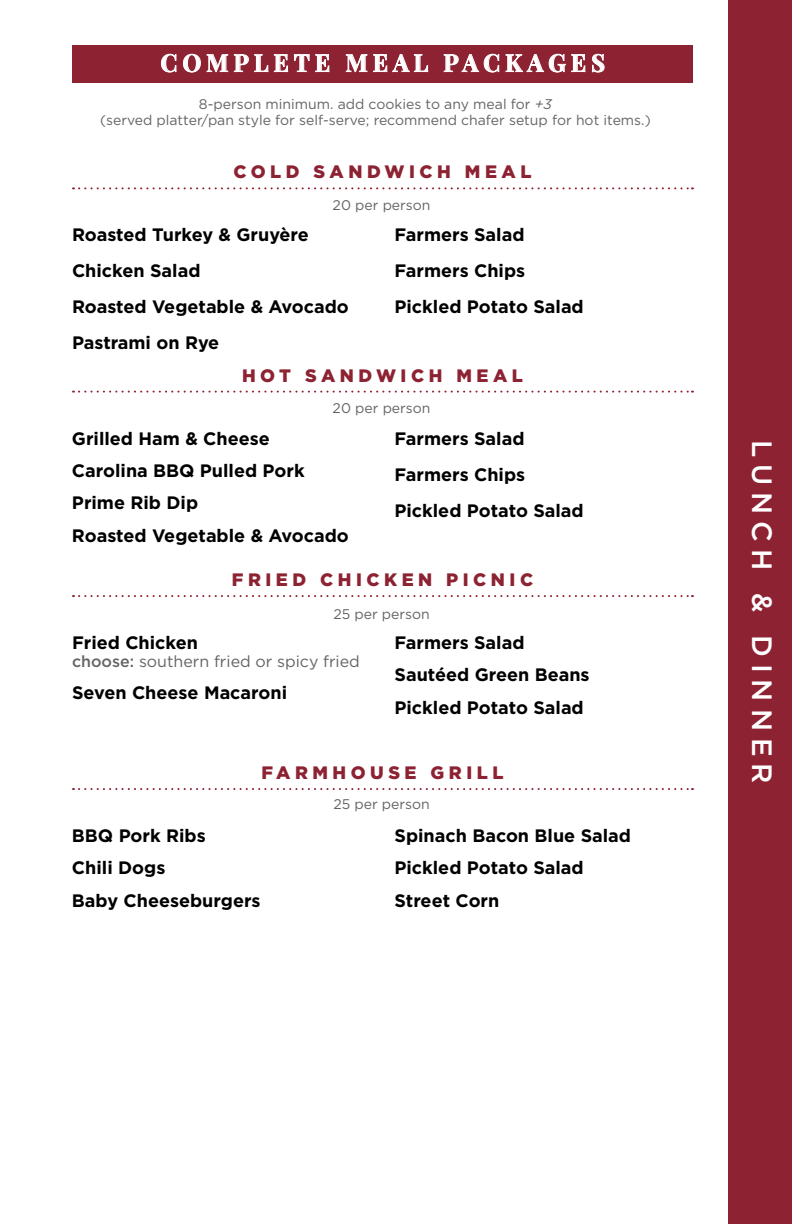
<style>
.page{position:relative;width:792px;height:1224px;background:#fff}
.page>*{position:absolute;margin:0;border:0;box-sizing:border-box;transform-origin:0 0}
.t1{font:500 28px "Gotham";letter-spacing:.25em;color:#fff}
.t2{font:700 24px "Playfair Display SC";letter-spacing:.21em;color:#fff}
.t3{font:700 18px/32.4px "Gotham";color:#000}
.t4{font:900 18px "Gotham";letter-spacing:.25em;color:#8c2232}
.t5{font:16px "Gotham";color:#636466}
.t6{font:14px/16px "Gotham";color:#636466;text-align:center}
.s1{font-style:italic}
.s2{font-weight:500}
</style>
<div class="page">
<svg style="left:73px;top:187px;width:620px;height:2px"></svg>
<svg style="left:73px;top:391px;width:620px;height:2px"></svg>
<svg style="left:73px;top:595px;width:620px;height:2px"></svg>
<svg style="left:73px;top:788px;width:620px;height:2px"></svg>
<div style="left:72px;top:45px;width:621px;height:37px;background:#8c2232"></div>
<svg style="left:161px;top:54px;width:16px;height:19px"></svg>
<svg style="left:183px;top:54px;width:18px;height:19px"></svg>
<svg style="left:207px;top:54px;width:21px;height:18px"></svg>
<svg style="left:234px;top:54px;width:54px;height:18px"></svg>
<svg style="left:294px;top:54px;width:36px;height:18px"></svg>
<svg style="left:346px;top:54px;width:82px;height:18px"></svg>
<svg style="left:444px;top:54px;width:55px;height:19px"></svg>
<svg style="left:505px;top:54px;width:81px;height:19px"></svg>
<svg style="left:592px;top:54px;width:13px;height:19px"></svg>
<div style="left:729px;top:0;width:63px;height:1224px;background:#8c2232"></div>
<h2 class="t2" style="left:160px;top:48px;width:446px">COMPLETE MEAL PACKAGES</h2>
<p class="t6" style="left:100px;top:95px;width:552px">8-person minimum. add cookies to any meal for <span class="s1">+3<br></span>(served platter/pan style for self-serve; recommend chafer setup for hot items.)</p>
<p class="t4" style="left:233px;top:160px;width:300px">COLD SANDWICH MEAL</p>
<p class="t6" style="left:333px;top:197px;width:99px">20 per person</p>
<p class="t3" style="left:72px;top:217px;width:278px;line-height:36px">Roasted Turkey &amp; Gruyère<br>Chicken Salad<br>Roasted Vegetable &amp; Avocado<br>Pastrami on Rye</p>
<p class="t3" style="left:395px;top:217px;width:191px;line-height:36px">Farmers Salad<br>Farmers Chips<br>Pickled Potato Salad</p>
<p class="t4" style="left:242px;top:363px;width:282px">HOT SANDWICH MEAL</p>
<p class="t6" style="left:333px;top:400px;width:99px">20 per person</p>
<p class="t3" style="left:72px;top:422px;width:278px">Grilled Ham &amp; Cheese<br>Carolina BBQ Pulled Pork<br>Prime Rib Dip<br>Roasted Vegetable &amp; Avocado</p>
<p class="t3" style="left:394px;top:420px;width:191px;line-height:36px">Farmers Salad<br>Farmers Chips<br>Pickled Potato Salad</p>
<p class="t4" style="left:232px;top:567px;width:303px">FRIED CHICKEN PICNIC</p>
<p class="t6" style="left:333px;top:606px;width:98px">25 per person</p>
<p class="t3" style="left:72px;top:626px;width:128px">Fried Chicken</p>
<p class="t5" style="left:72px;top:653px;width:289px"><span class="s2">choose:</span> southern fried or spicy fried</p>
<p class="t3" style="left:72px;top:677px;width:217px">Seven Cheese Macaroni</p>
<p class="t3" style="left:395px;top:626px;width:197px">Farmers Salad<br>Sautéed Green Beans<br>Pickled Potato Salad</p>
<p class="t4" style="left:261px;top:760px;width:244px">FARMHOUSE GRILL</p>
<p class="t6" style="left:333px;top:796px;width:98px">25 per person</p>
<p class="t3" style="left:72px;top:819px;width:190px">BBQ Pork Ribs<br>Chili Dogs<br>Baby Cheeseburgers</p>
<p class="t3" style="left:394px;top:819px;width:238px">Spinach Bacon Blue Salad<br>Pickled Potato Salad<br>Street Corn</p>
<h1 class="t1" style="left:781px;top:440px;width:345px;rotate:90deg">LUNCH &amp; DINNER</h1>
</div>
